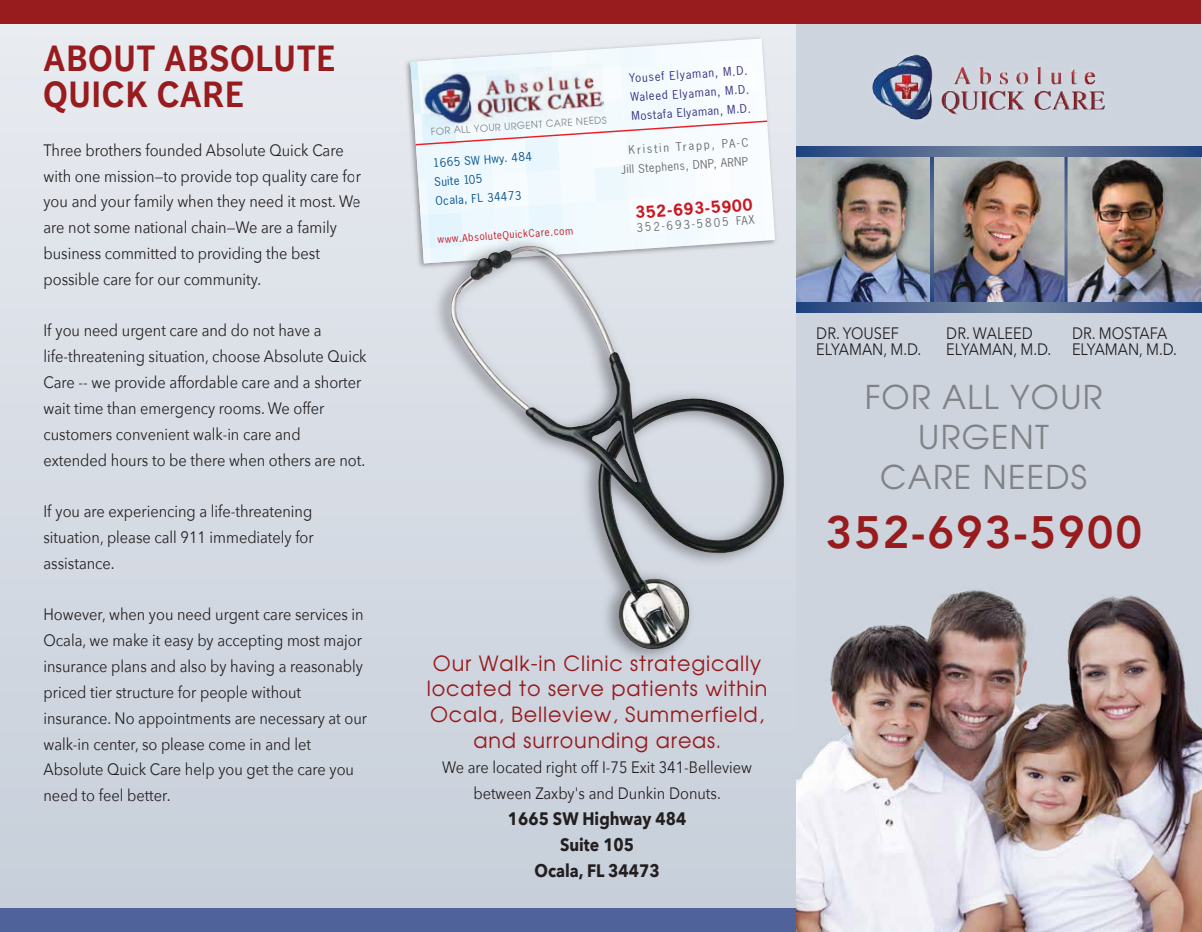
<style>
.page{position:relative;width:1202px;height:932px;background:#fff}
.page>*{position:absolute;margin:0;border:0;box-sizing:border-box;transform-origin:0 0}
.t1{font:800 45.3px "Avenir";letter-spacing:.04em;color:#981b1e}
.t2{font:700 36px/36.2px "Dagny Pro";letter-spacing:.04em;color:#981b1e;scale:.88 1}
.t3{font:33.3px/39.9px "Avillar";letter-spacing:.04em;color:#808285;text-align:center}
.t4{font:21.3px/25.7px "Avillar";letter-spacing:.04em;color:#981b1e;text-align:center}
.t5{font:700 18px/25.8px "Avenir Next";color:#231f20;text-align:center;scale:.88 1}
.t6{font:16.5px/25.8px "Avenir Next";color:#231f20;scale:.88 1}
.t7{font:700 15.45px "News Gothic Std";color:#ca171e}
.t8{font:11.25px/19px "News Gothic Std";color:#32327e;text-align:justify}
.t9{font:11.25px/19px "News Gothic Std";color:#6d6e71;text-align:right}
.t10{font:11.25px/19px "News Gothic Std";color:#05538e}
.t11{font:9.9px "News Gothic Std";color:#ca171e}
.t12{font:9.75px "Avillar";color:#808285}
.s1{font-size:19.5px}
</style>
<div class="page">
<div style="left:0;top:0;width:796px;height:932px;background:linear-gradient(to bottom,#e9ecf1,#c6ced9)"></div>
<div style="left:796px;top:0;width:406px;height:932px;background:#cdd4de"></div>
<div style="left:0;top:908px;width:796px;height:24px;background:#50629a"></div>
<div style="left:0;top:0;width:1200px;height:23px;background:#981b1e"></div>
<img style="left:872px;top:54px;width:233px;height:66px">
<img style="left:826px;top:156px;width:374px;height:146px">
<img style="left:796px;top:590px;width:406px;height:341px">
<img style="left:354px;top:23px;width:472px;height:295px">
<svg style="left:410px;top:38px;width:365px;height:225px"></svg>
<img style="left:427px;top:230px;width:367px;height:437px">
<img style="left:447px;top:246px;width:343px;height:408px">
<svg style="left:930px;top:156px;width:3px;height:146px"></svg>
<svg style="left:1064px;top:156px;width:3px;height:146px"></svg>
<svg style="left:796px;top:302px;width:406px;height:10px;background:#4b648e"></svg>
<svg style="left:796px;top:146px;width:406px;height:10px;background:#4b648e"></svg>
<h2 class="t2" style="left:44px;top:41px;width:333px">ABOUT ABSOLUTE<br>QUICK CARE</h2>
<p class="t6" style="left:44px;top:136px;width:362px">Three brothers founded Absolute Quick Care with one mission—to provide top quality care for you and your family when they need it most. We are not some national chain—We are a family business committed to providing the best possible care for our community.</p>
<p class="t6" style="left:44px;top:317px;width:369px">If you need urgent care and do not have a life-threatening situation, choose Absolute Quick Care -- we provide affordable care and a shorter wait time than emergency rooms. We offer customers convenient walk-in care and extended hours to be there when others are not.</p>
<p class="t6" style="left:44px;top:498px;width:309px;text-align:justify">If you are experiencing a life-threatening situation, please call 911 immediately for assistance.</p>
<p class="t6" style="left:44px;top:601px;width:369px">However, when you need urgent care services in Ocala, we make it easy by accepting most major insurance plans and also by having a reasonably priced tier structure for people without insurance. No appointments are necessary at our walk-in center, so please come in and let Absolute Quick Care help you get the care you need to feel better.</p>
<p class="t12" style="left:430px;top:125px;width:177px;rotate:-4deg">FOR ALL YOUR URGENT CARE NEEDS</p>
<p class="t10" style="left:432px;top:153px;width:101px;rotate:-4deg">1665 SW Hwy. 484<br>Suite 105<br>Ocala, FL 34473</p>
<p class="t11" style="left:437px;top:233px;width:137px;rotate:-4deg">www.AbsoluteQuickCare.com</p>
<p class="t8" style="left:628px;top:69px;width:121px;rotate:-4deg">Yousef Elyaman, M.D.<br>Waleed Elyaman, M.D.<br>Mostafa Elyaman, M.D.</p>
<p class="t9" style="left:619px;top:141px;width:130px;rotate:-4deg">Kristin Trapp, PA-C<br>Jill Stephens, DNP, ARNP</p>
<p class="t7" style="left:634px;top:202px;width:119px;rotate:-4deg">352-693-5900</p>
<p class="t9" style="left:636px;top:218px;width:120px;rotate:-4deg">352-693-5805 FAX</p>
<p class="t4" style="left:427px;top:649px;width:342px">Our Walk-in Clinic strategically located to serve patients within<br>Ocala, Belleview, Summerfield, and surrounding areas<span class="s1">.</span></p>
<p class="t6" style="left:442px;top:754px;width:354px;text-align:center">We are located right off I-75 Exit 341-Belleview between Zaxby's and Dunkin Donuts.</p>
<p class="t5" style="left:508px;top:805px;width:204px">1665 SW Highway 484<br>Suite 105<br>Ocala, FL 34473</p>
<p class="t6" style="left:816px;top:324px;width:121px;line-height:16.8px">DR. YOUSEF<br>ELYAMAN, M.D.</p>
<h3 class="t3" style="left:864px;top:375px;width:239px">FOR ALL YOUR<br>URGENT<br>CARE NEEDS</h3>
<h1 class="t1" style="left:825px;top:496px;width:318px">352-693-5900</h1>
<p class="t6" style="left:1072px;top:324px;width:121px;line-height:16.8px">DR. MOSTAFA<br>ELYAMAN, M.D.</p>
<p class="t6" style="left:946px;top:324px;width:121px;line-height:16.8px">DR. WALEED<br>ELYAMAN, M.D.</p>
</div>
